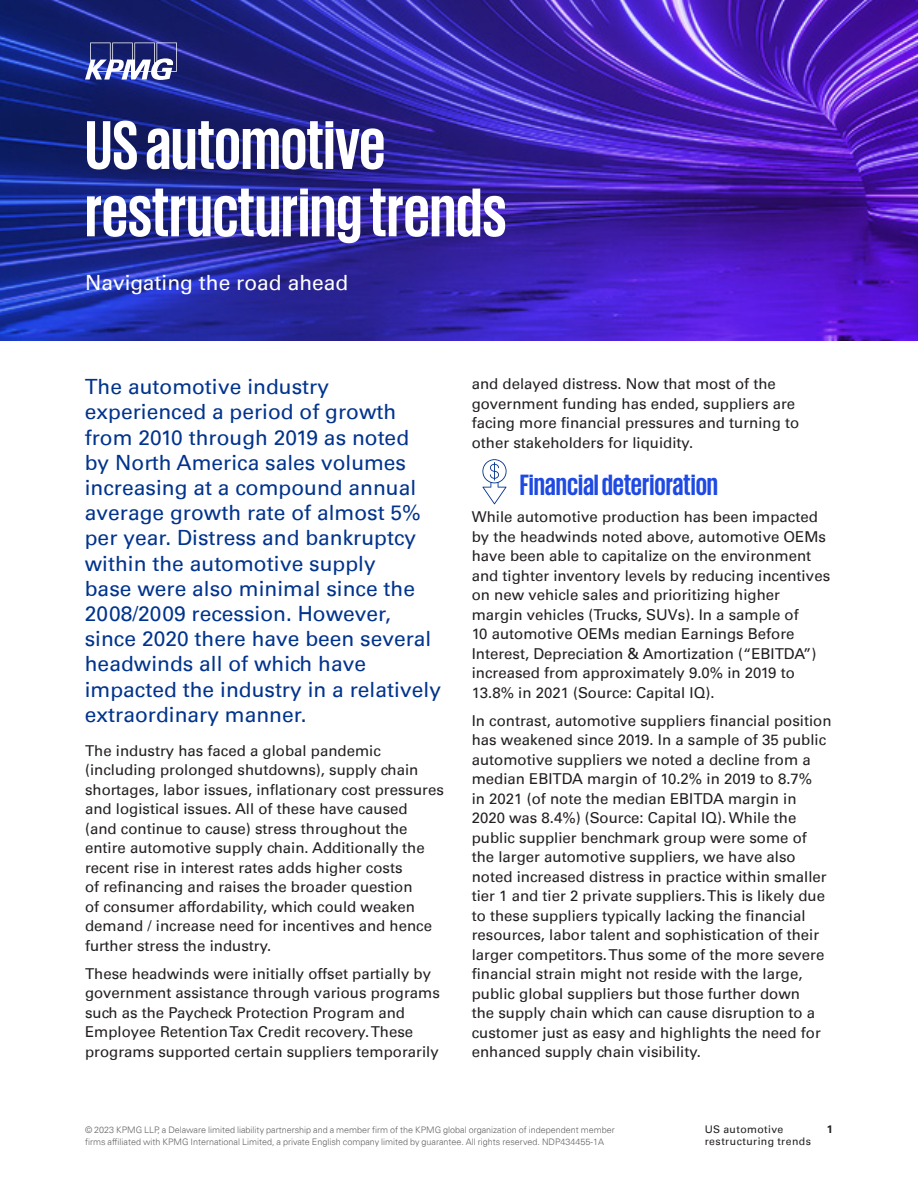
<style>
.page{position:relative;width:918px;height:1188px;background:#fff}
.page>*{position:absolute;margin:0;border:0;box-sizing:border-box;transform-origin:0 0}
.t1{font:700 70.5px/67.3px "KPMG";color:#fff}
.t2{font:700 30px "KPMG";color:#1e49e2}
.t3{font:21px/25.2px "Univers 55 Roman";color:#00338d}
.t4{font:21px "Univers 55 Roman";color:#fff}
.t5{font:15px/19.5px "Univers 55 Roman";color:#231f20}
.t6{font:700 10.8px "Univers 65";color:#231f20}
.t7{font:10.5px "Univers 55 Roman";letter-spacing:.04em;color:#231f20}
.t8{font:300 9px/12px "Univers 45";color:#636366}
</style>
<div class="page">
<img style="left:0;top:0;width:918px;height:340px">
<svg style="left:85px;top:43px;width:92px;height:37px"></svg>
<svg style="left:482px;top:459px;width:25px;height:45px"></svg>
<h1 class="t1" style="left:85px;top:109px;width:423px">US automotive restructuring trends</h1>
<h3 class="t4" style="left:85px;top:270px;width:265px">Navigating the road ahead</h3>
<p class="t3" style="left:85px;top:374px;width:358px">The automotive industry experienced a period of growth from 2010 through 2019 as noted<br>by North America sales volumes increasing at a compound annual average growth rate of almost 5% per year. Distress and bankruptcy within the automotive supply<br>base were also minimal since the<br>2008/2009 recession. However, since 2020 there have been several headwinds all of which have impacted the industry in a relatively extraordinary manner.</p>
<p class="t5" style="left:85px;top:741px;width:360px">The industry has faced a global pandemic (including prolonged shutdowns), supply chain shortages, labor issues, inflationary cost pressures and logistical issues. All of these have caused<br>(and continue to cause) stress throughout the entire automotive supply chain. Additionally the recent rise in interest rates adds higher costs<br>of refinancing and raises the broader question<br>of consumer affordability, which could weaken demand / increase need for incentives and hence further stress the industry.</p>
<p class="t5" style="left:85px;top:964px;width:356px">These headwinds were initially offset partially by government assistance through various programs such as the Paycheck Protection Program and Employee Retention Tax Credit recovery. These programs supported certain suppliers temporarily</p>
<p class="t5" style="left:472px;top:374px;width:329px">and delayed distress. Now that most of the government funding has ended, suppliers are facing more financial pressures and turning to other stakeholders for liquidity.</p>
<h2 class="t2" style="left:520px;top:470px;width:200px">Financial deterioration</h2>
<p class="t5" style="left:472px;top:507px;width:360px">While automotive production has been impacted by the headwinds noted above, automotive OEMs have been able to capitalize on the environment and tighter inventory levels by reducing incentives on new vehicle sales and prioritizing higher margin vehicles (Trucks, SUVs). In a sample of<br>10 automotive OEMs median Earnings Before Interest, Depreciation &amp; Amortization (“EBITDA”) increased from approximately 9.0% in 2019 to 13.8% in 2021 (Source: Capital IQ).</p>
<p class="t5" style="left:472px;top:711px;width:361px">In contrast, automotive suppliers financial position has weakened since 2019. In a sample of 35 public automotive suppliers we noted a decline from a median EBITDA margin of 10.2% in 2019 to 8.7%<br>in 2021 (of note the median EBITDA margin in 2020 was 8.4%) (Source: Capital IQ). While the public supplier benchmark group were some of the larger automotive suppliers, we have also noted increased distress in practice within smaller tier 1 and tier 2 private suppliers. This is likely due to these suppliers typically lacking the financial resources, labor talent and sophistication of their larger competitors. Thus some of the more severe financial strain might not reside with the large, public global suppliers but those further down<br>the supply chain which can cause disruption to a customer just as easy and highlights the need for enhanced supply chain visibility.</p>
<p class="t8" style="left:85px;top:1124px;width:531px">© 2023 KPMG LLP, a Delaware limited liability partnership and a member firm of the KPMG global organization of independent member firms affiliated with KPMG International Limited, a private English company limited by guarantee. All rights reserved. NDP434455-1A</p>
<p class="t7" style="left:705px;top:1123px;width:80px">US automotive</p>
<p class="t6" style="left:827px;top:1123px;width:8px">1</p>
<p class="t7" style="left:705px;top:1136px;width:108px">restructuring trends</p>
</div>
